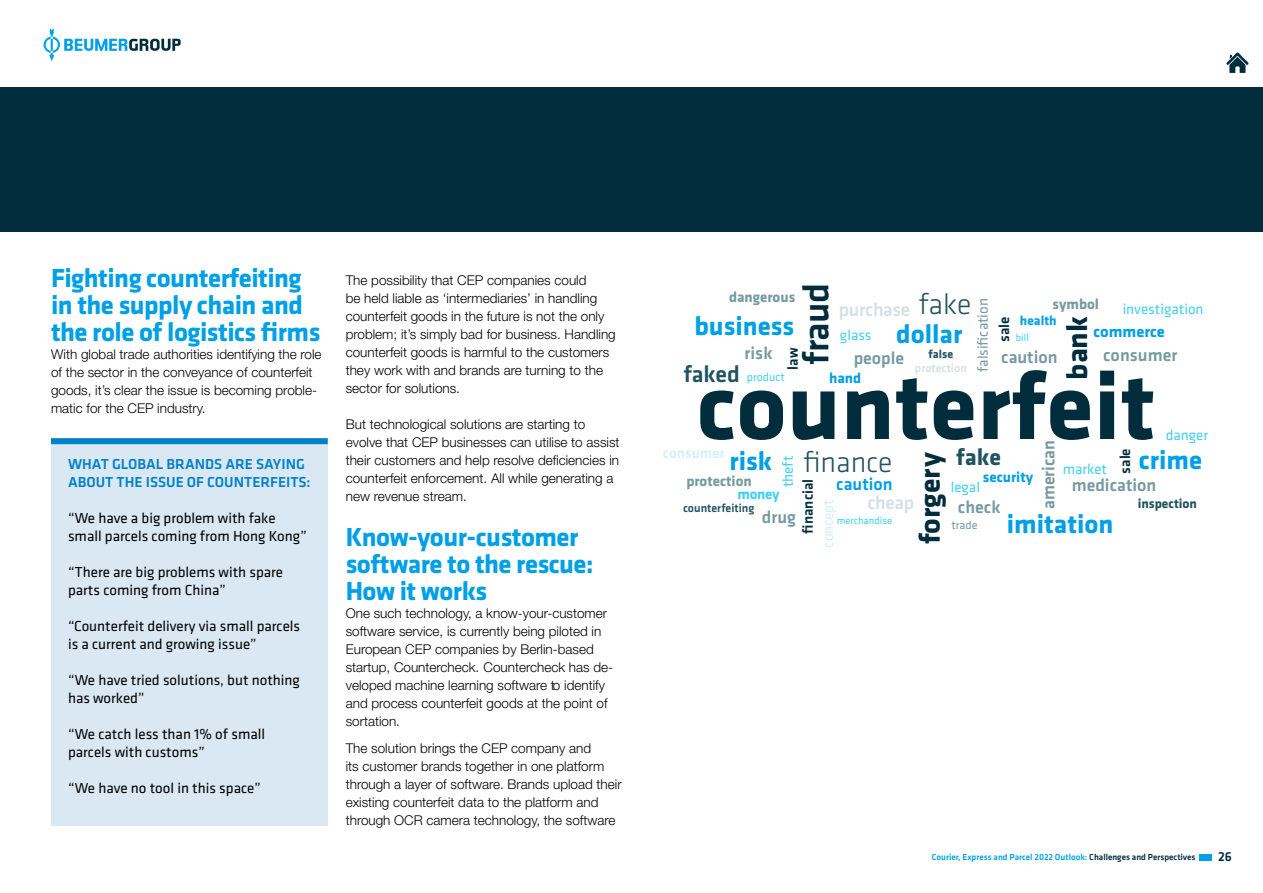
<style>
.page{position:relative;width:1263px;height:893px;background:#fff}
.page>*{position:absolute;margin:0;border:0;box-sizing:border-box;transform-origin:0 0}
.t1{font:700 97.5px "Klavika";color:#002c3c}
.t2{font:500 37.5px "Klavika";letter-spacing:-.02em;color:#002c3c}
.t3{font:700 30px "Klavika";color:#002c3c}
.t4{font:300 30px "Klavika";color:#21535f}
.t5{font:700 27px/27px "Klavika";letter-spacing:-.02em;color:#00a0e6}
.t6{font:700 27px "Klavika";color:#00a0e6}
.t7{font:500 24px "Klavika";letter-spacing:-.005em;color:#21535f}
.t8{font:700 24px "Klavika";color:#21535f}
.t9{font:500 19.5px "Klavika";letter-spacing:-.02em;color:#d7e1e3}
.t10{font:500 18px "Klavika";color:#769aa0}
.t11{font:500 18px "Klavika";color:#00a0e6}
.t12{font:700 16.5px "Klavika";color:#00a0e6}
.t13{font:15px/18px "Klavika";color:#000}
.t14{font:500 15px/18px "Klavika";color:#0081c9}
.t15{font:15px "Klavika";color:#43d0f3}
.t16{font:700 15px "Klavika";color:#769aa0}
.t17{font:500 15px "Klavika";color:#002c3c}
.t18{font:15px "Klavika";color:#769aa0}
.t19{font:700 15px "Klavika";color:#00a0e6}
.t20{font:500 15px "Klavika";color:#d0f1fb}
.t21{font:15px "Klavika";color:#d0f1fb}
.t22{font:700 15px "Klavika";letter-spacing:-.02em;color:#43d0f3}
.t23{font:300 13.5px/18px "Helvetica Neue LT Std";color:#000}
.t24{font:700 13.5px "Klavika";color:#21535f}
.t25{font:700 13.5px "Klavika";color:#00a0e6}
.t26{font:500 13.5px "Klavika";color:#002c3c}
.t27{font:500 12px "Klavika";color:#21535f}
.t28{font:500 12px "Klavika";color:#d7e1e3}
.t29{font:12px "Klavika";color:#43d0f3}
.t30{font:12px "Klavika";color:#769aa0}
.t31{font:700 12px "Klavika";color:#21535f}
.t32{font:10.5px "Klavika";color:#43d0f3}
.t33{font:500 9px "Klavika";color:#00a0e6}
.s1{color:#002c3c}
</style>
<div class="page">
<div style="left:1200px;top:854px;width:12px;height:7px;background:#00a0e6"></div>
<svg style="left:44px;top:28px;width:137px;height:33px"></svg>
<svg style="left:1226px;top:52px;width:23px;height:21px"></svg>
<div style="left:0;top:87px;width:1263px;height:144px;background:#002c3c"></div>
<div style="left:51px;top:438px;width:277px;height:387px;background:#dae8f3"></div>
<div style="left:51px;top:438px;width:277px;height:6px;background:#0081c9"></div>
<h3 class="t5" style="left:51px;top:265px;width:271px">Fighting counterfeiting in the supply chain and the role of logistics firms</h3>
<p class="t23" style="left:51px;top:345px;width:272px">With global trade authorities identifying the role of the sector in the conveyance of counterfeit goods, it’s clear the issue is becoming proble&shy;matic for the CEP industry.</p>
<p class="t14" style="left:68px;top:456px;width:244px">WHAT GLOBAL BRANDS ARE SAYING<br>ABOUT THE ISSUE OF COUNTERFEITS:</p>
<p class="t13" style="left:68px;top:510px;width:241px">“We have a big problem with fake small parcels coming from Hong Kong”</p>
<p class="t13" style="left:68px;top:564px;width:217px">“There are big problems with spare parts coming from China”</p>
<p class="t13" style="left:68px;top:618px;width:234px">“Counterfeit delivery via small parcels is a current and growing issue”</p>
<p class="t13" style="left:68px;top:672px;width:233px">“We have tried solutions, but nothing has worked”</p>
<p class="t13" style="left:68px;top:726px;width:199px">“We catch less than 1% of small parcels with customs”</p>
<p class="t13" style="left:68px;top:780px;width:194px">“We have no tool in this space”</p>
<p class="t23" style="left:346px;top:271px;width:272px">The possibility that CEP companies could<br>be held liable as ‘intermediaries’ in handling counterfeit goods in the future is not the only problem; it’s simply bad for business. Handling counterfeit goods is harmful to the customers they work with and brands are turning to the sector for solutions.</p>
<p class="t23" style="left:346px;top:415px;width:275px">But technological solutions are starting to evolve that CEP businesses can utilise to assist their customers and help resolve deficiencies in counterfeit enforcement. All while generating a new revenue stream.</p>
<h3 class="t5" style="left:346px;top:524px;width:249px">Know-your-customer software to the rescue:<br>How it works</h3>
<p class="t23" style="left:346px;top:604px;width:269px">One such technology, a know-your-customer software service, is currently being piloted in European CEP companies by Berlin-based startup, Countercheck. Countercheck has de&shy;veloped machine learning software to identify and process counterfeit goods at the point of sortation.</p>
<p class="t23" style="left:346px;top:739px;width:277px">The solution brings the CEP company and<br>its customer brands together in one platform through a layer of software. Brands upload their existing counterfeit data to the platform and through OCR camera technology, the software</p>
<h2 class="t2" style="left:796px;top:365px;width:83px;rotate:-90deg">fraud</h2>
<p class="t16" style="left:729px;top:289px;width:68px">dangerous</p>
<h3 class="t4" style="left:918px;top:288px;width:54px">fake</h3>
<p class="t31" style="left:929px;top:348px;width:26px">false</p>
<p class="t16" style="left:1052px;top:296px;width:48px">symbol</p>
<p class="t18" style="left:975px;top:372px;width:75px;rotate:-90deg">falsification</p>
<h3 class="t9" style="left:839px;top:299px;width:73px">purchase</h3>
<p class="t15" style="left:1123px;top:301px;width:82px">investigation</p>
<h3 class="t6" style="left:694px;top:311px;width:101px">business</h3>
<h3 class="t7" style="left:683px;top:361px;width:58px">faked</h3>
<p class="t25" style="left:1020px;top:314px;width:38px">health</p>
<h3 class="t3" style="left:1061px;top:380px;width:65px;rotate:-90deg">bank</h3>
<p class="t17" style="left:996px;top:342px;width:27px;rotate:-90deg">sale</p>
<h3 class="t5" style="left:896px;top:321px;width:68px">dollar</h3>
<p class="t12" style="left:1093px;top:322px;width:73px">commerce</p>
<p class="t15" style="left:840px;top:327px;width:33px">glass</p>
<p class="t32" style="left:1016px;top:332px;width:15px">bill</p>
<h3 class="t10" style="left:745px;top:343px;width:29px">risk</h3>
<p class="t17" style="left:785px;top:370px;width:23px;rotate:-90deg">law</p>
<h3 class="t10" style="left:1001px;top:347px;width:58px">caution</h3>
<h3 class="t10" style="left:854px;top:348px;width:52px">people</h3>
<h3 class="t10" style="left:1103px;top:345px;width:76px">consumer</h3>
<p class="t28" style="left:915px;top:361px;width:53px">protection</p>
<h1 class="t1" style="left:697px;top:354px;width:460px">counterfeit</h1>
<p class="t29" style="left:747px;top:370px;width:40px">product</p>
<p class="t19" style="left:829px;top:370px;width:34px">hand</p>
<p class="t15" style="left:1166px;top:427px;width:44px">danger</p>
<h3 class="t10" style="left:1039px;top:509px;width:71px;rotate:-90deg">american</h3>
<h3 class="t8" style="left:956px;top:444px;width:46px">fake</h3>
<h3 class="t5" style="left:1139px;top:447px;width:65px">crime</h3>
<p class="t17" style="left:1117px;top:473px;width:27px;rotate:-90deg">sale</p>
<p class="t15" style="left:780px;top:487px;width:33px;rotate:-90deg">theft</p>
<h3 class="t4" style="left:803px;top:445px;width:91px">finance</h3>
<p class="t20" style="left:663px;top:445px;width:63px">consumer</p>
<h3 class="t5" style="left:729px;top:448px;width:44px">risk</h3>
<h3 class="t3" style="left:913px;top:544px;width:94px;rotate:-90deg">forgery</h3>
<p class="t15" style="left:1063px;top:461px;width:46px">market</p>
<p class="t19" style="left:983px;top:469px;width:52px">security</p>
<p class="t16" style="left:686px;top:472px;width:67px">protection</p>
<h3 class="t11" style="left:836px;top:474px;width:58px">caution</h3>
<h3 class="t10" style="left:1072px;top:475px;width:86px">medication</h3>
<p class="t24" style="left:1138px;top:496px;width:61px">inspection</p>
<p class="t17" style="left:799px;top:533px;width:56px;rotate:-90deg">financial</p>
<p class="t15" style="left:951px;top:479px;width:31px">legal</p>
<p class="t22" style="left:737px;top:485px;width:44px">money</p>
<h3 class="t9" style="left:867px;top:492px;width:48px">cheap</h3>
<p class="t21" style="left:820px;top:548px;width:50px;rotate:-90deg">concept</p>
<h3 class="t10" style="left:958px;top:497px;width:44px">check</h3>
<p class="t30" style="left:951px;top:518px;width:28px">trade</p>
<p class="t27" style="left:683px;top:502px;width:73px">counterfeiting</p>
<h3 class="t10" style="left:762px;top:508px;width:36px">drug</h3>
<h3 class="t6" style="left:1007px;top:509px;width:108px">imitation</h3>
<p class="t32" style="left:837px;top:515px;width:57px">merchandise</p>
<p class="t33" style="left:932px;top:852px;width:265px">Courier, Express and Parcel 2022 Outlook: <span class="s1">Challenges and Perspectives</span></p>
<p class="t26" style="left:1218px;top:849px;width:15px">26</p>
</div>
